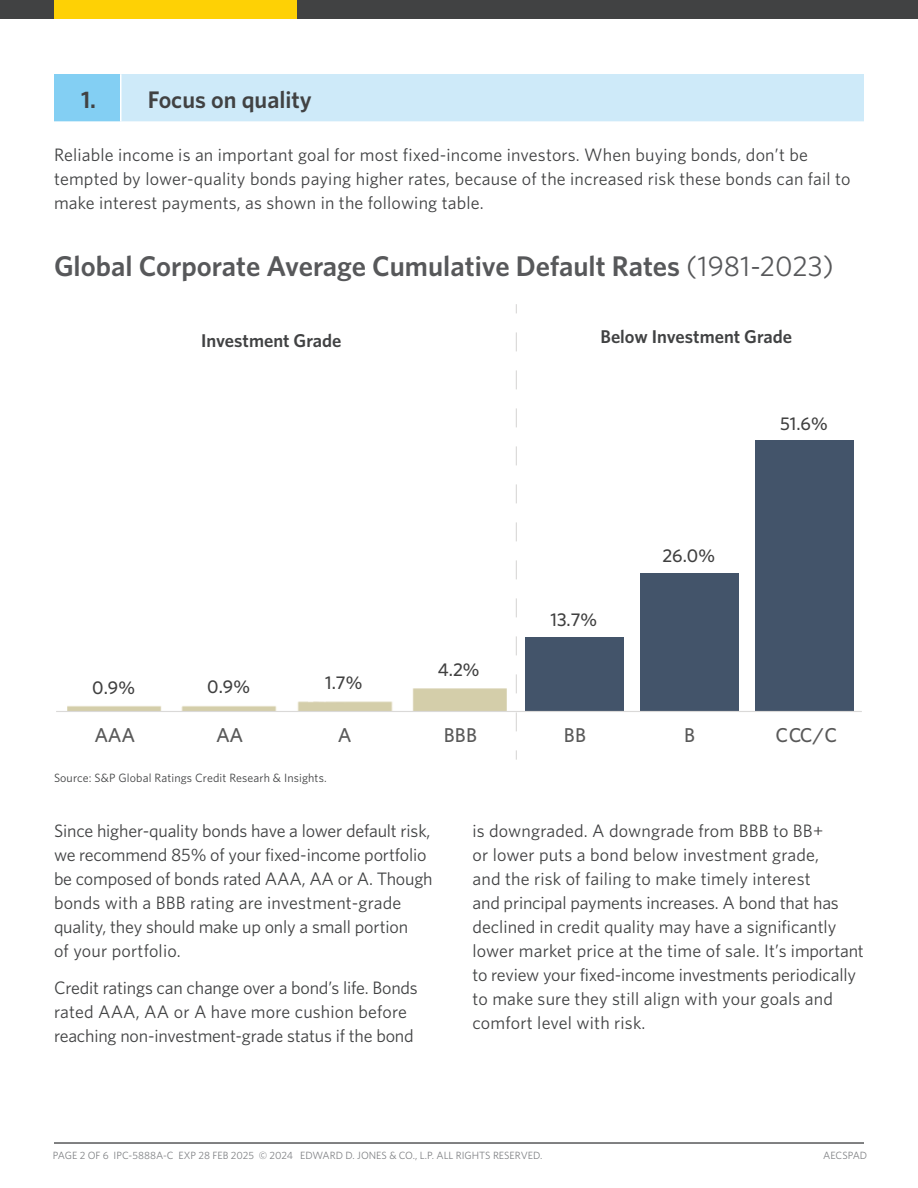
<style>
.page{position:relative;width:918px;height:1188px;background:#fff}
.page>*{position:absolute;margin:0;border:0;box-sizing:border-box;transform-origin:0 0}
.Headline{font:600 28.5px "Whitney";color:#57585a}
.Section_Header{font:600 24px "Whitney";color:#414243}
.t1{font:500 20.1px "Whitney";letter-spacing:-.005em;color:#595959}
.t2{font:600 18.45px "Whitney";color:#414243}
.t3{font:500 18.45px "Whitney";color:#404040}
.Body{font:18px/24px "Whitney";color:#414243}
.Disclaimers{font:12px "Whitney";letter-spacing:.01em;color:#414243}
.t4{font:10.5px "Whitney";color:#808285}
.s1{font-weight:400}
</style>
<div class="page">
<div style="left:0;top:0;width:918px;height:18px;background:#414243"></div>
<div style="left:54px;top:0;width:243px;height:18px;background:#fed105"></div>
<hr style="left:54px;top:1143px;width:810px;height:1px;background:#57585a">
<div style="left:54px;top:74px;width:67px;height:48px;background:#83cff3"></div>
<div style="left:121px;top:74px;width:743px;height:48px;background:#ceeaf9"></div>
<hr style="left:120px;top:74px;width:2px;height:47px;background:#fff">
<hr style="left:54px;top:121px;width:67px;height:2px;background:#fff">
<hr style="left:121px;top:121px;width:743px;height:2px;background:#fff">
<div style="left:525px;top:637px;width:98px;height:74px;background:#43546a"></div>
<div style="left:640px;top:573px;width:99px;height:138px;background:#43546a"></div>
<div style="left:755px;top:440px;width:98px;height:271px;background:#43546a"></div>
<img style="left:67px;top:688px;width:440px;height:23px">
<hr style="left:56px;top:711px;width:806px;height:1px;background:#dad9d8">
<svg style="left:516px;top:332px;width:1px;height:400px"></svg>
<p class="Section_Header" style="left:81px;top:85px;width:16px">1.</p>
<p class="Section_Header" style="left:148px;top:85px;width:165px">Focus on quality</p>
<p class="Body" style="left:54px;top:143px;width:798px">Reliable income is an important goal for most fixed-income investors. When buying bonds, don’t be tempted by lower-quality bonds paying higher rates, because of the increased risk these bonds can fail to make interest payments, as shown in the following table.</p>
<p class="Headline" style="left:54px;top:249px;width:782px">Global Corporate Average Cumulative Default Rates <span class="s1">(1981-2023)</span></p>
<p class="t2" style="left:201px;top:328px;width:142px">Investment Grade</p>
<p class="t2" style="left:600px;top:325px;width:193px">Below Investment Grade</p>
<p class="t3" style="left:92px;top:675px;width:44px">0.9%</p>
<p class="t3" style="left:207px;top:674px;width:44px">0.9%</p>
<p class="t3" style="left:325px;top:671px;width:39px">1.7%</p>
<p class="t3" style="left:438px;top:657px;width:43px">4.2%</p>
<p class="t3" style="left:550px;top:608px;width:48px">13.7%</p>
<p class="t3" style="left:662px;top:544px;width:54px">26.0%</p>
<p class="t3" style="left:780px;top:411px;width:49px">51.6%</p>
<p class="t1" style="left:95px;top:722px;width:42px">AAA</p>
<p class="t1" style="left:216px;top:722px;width:29px">AA</p>
<p class="t1" style="left:338px;top:722px;width:15px">A</p>
<p class="t1" style="left:444px;top:722px;width:35px">BBB</p>
<p class="t1" style="left:564px;top:722px;width:24px">BB</p>
<p class="t1" style="left:684px;top:722px;width:12px">B</p>
<p class="t1" style="left:775px;top:722px;width:63px">CCC/C</p>
<p class="Disclaimers" style="left:54px;top:770px;width:274px">Source: S&amp;P Global Ratings Credit Researh &amp; Insights.</p>
<p class="Body" style="left:54px;top:818px;width:380px">Since higher-quality bonds have a lower default risk, we recommend 85% of your fixed-income portfolio be composed of bonds rated AAA, AA or A. Though bonds with a BBB rating are investment-grade quality, they should make up only a small portion<br>of your portfolio.</p>
<p class="Body" style="left:54px;top:975px;width:365px">Credit ratings can change over a bond’s life. Bonds rated AAA, AA or A have more cushion before reaching non-investment-grade status if the bond</p>
<p class="Body" style="left:472px;top:818px;width:393px">is downgraded. A downgrade from BBB to BB+<br>or lower puts a bond below investment grade,<br>and the risk of failing to make timely interest<br>and principal payments increases. A bond that has declined in credit quality may have a significantly lower market price at the time of sale. It’s important to review your fixed-income investments periodically to make sure they still align with your goals and comfort level with risk.</p>
<p class="t4" style="left:53px;top:1149px;width:491px">PAGE 2 OF 6 IPC-5888A-C EXP 28 FEB 2025 © 2024 EDWARD D. JONES &amp; CO., L.P. ALL RIGHTS RESERVED.</p>
<p class="t4" style="left:823px;top:1149px;width:46px">AECSPAD</p>
</div>
